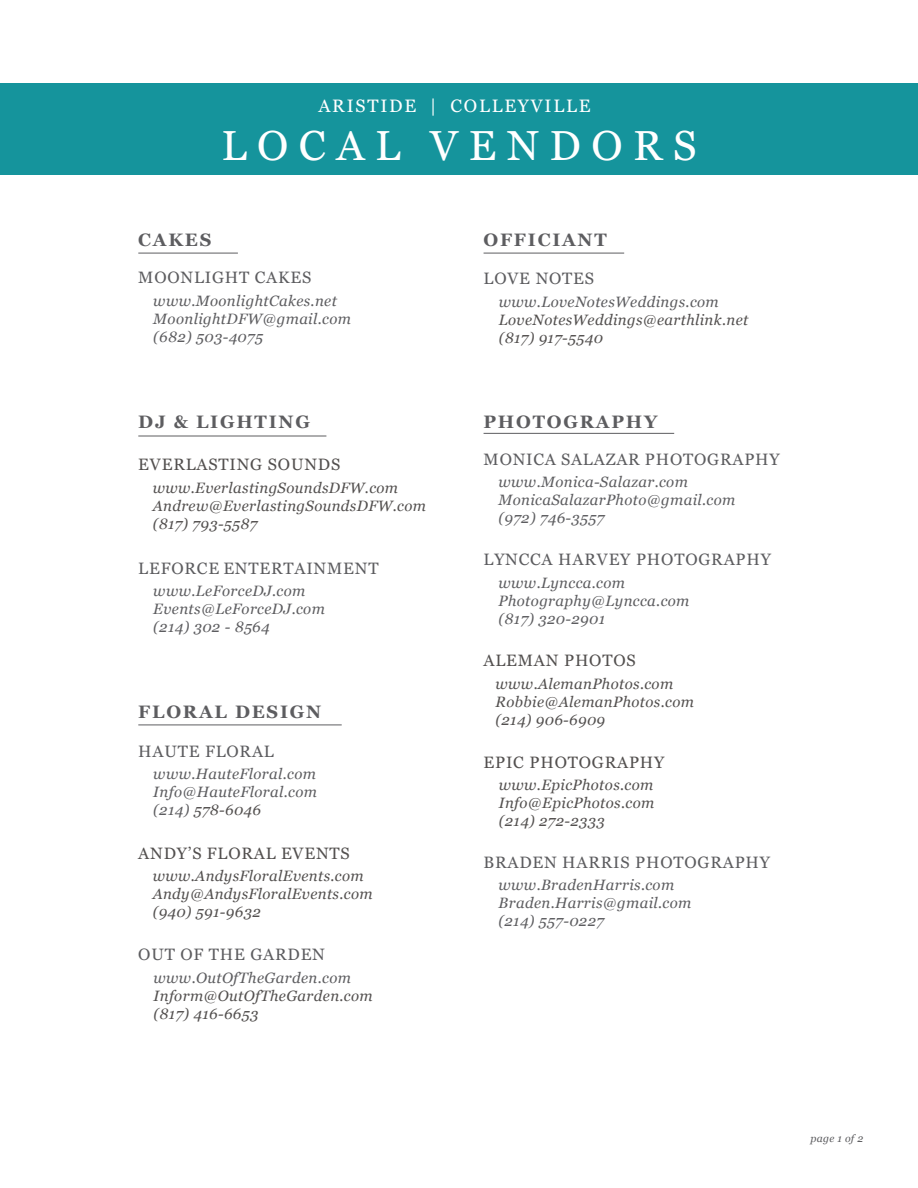
<style>
.page{position:relative;width:918px;height:1188px;background:#fff}
.page>*{position:absolute;margin:0;border:0;box-sizing:border-box;transform-origin:0 0}
.t1{font:42px "Georgia";letter-spacing:.25em;color:#fff}
.t2{font:700 18px "Georgia";letter-spacing:.1em;color:#5d5d60}
.t3{font:18px "Georgia";letter-spacing:.1em;color:#fff}
.t4{font:16.5px "Georgia";letter-spacing:.05em;color:#5d5d60}
.t5{font:16.5px "Georgia";letter-spacing:.05em;color:#53504f}
.t6{font:italic 15px/18px "Georgia";letter-spacing:.025em;color:#5d5d60}
.t7{font:italic 15px/18px "Georgia";letter-spacing:.025em;color:#53504f}
.t8{font:italic 10.5px "Georgia";letter-spacing:.025em;color:#5d5d60}
.s1{color:#53504f}
</style>
<div class="page">
<div style="left:0;top:83px;width:918px;height:92px;background:#15949c"></div>
<hr style="left:138px;top:253px;width:100px;height:1px;background:#5d5d60">
<hr style="left:138px;top:725px;width:204px;height:1px;background:#5d5d60">
<hr style="left:138px;top:436px;width:188px;height:1px;background:#5d5d60">
<hr style="left:484px;top:253px;width:140px;height:1px;background:#5d5d60">
<hr style="left:484px;top:433px;width:190px;height:1px;background:#5d5d60">
<p class="t3" style="left:318px;top:93px;width:274px">ARISTIDE | COLLEYVILLE</p>
<h1 class="t1" style="left:221px;top:115px;width:477px">LOCAL VENDORS</h1>
<p class="t2" style="left:138px;top:226px;width:75px">CAKES</p>
<p class="t4" style="left:138px;top:266px;width:174px">MOONLIGHT CAKES</p>
<p class="t6" style="left:153px;top:291px;width:199px">www.MoonlightCakes.net<br>MoonlightDFW@gmail.com (682) 503-4075</p>
<p class="t2" style="left:138px;top:408px;width:173px">DJ &amp; LIGHTING</p>
<p class="t5" style="left:138px;top:453px;width:203px">EVERLASTING SOUNDS</p>
<p class="t7" style="left:153px;top:478px;width:275px">www.EverlastingSoundsDFW.com<br>Andrew@EverlastingSoundsDFW.com (817) 793-5587</p>
<p class="t4" style="left:138px;top:556px;width:242px">LEFORCE ENTERTAINMENT</p>
<p class="t6" style="left:153px;top:582px;width:173px">www.LeForceDJ.com<br>Events@LeForceDJ.com (214) 302 - 8564</p>
<p class="t2" style="left:138px;top:698px;width:185px">FLORAL DESIGN</p>
<p class="t4" style="left:138px;top:739px;width:137px">HAUTE FLORAL</p>
<p class="t6" style="left:153px;top:765px;width:165px;text-align:justify">www.HauteFloral.com Info@HauteFloral.com (214) <span class="s1">578-6046</span></p>
<p class="t5" style="left:138px;top:841px;width:213px">ANDY’S FLORAL EVENTS</p>
<p class="t7" style="left:153px;top:866px;width:221px">www.AndysFloralEvents.com<br>Andy@AndysFloralEvents.com (940) 591-9632</p>
<p class="t4" style="left:138px;top:942px;width:188px">OUT OF THE GARDEN</p>
<p class="t6" style="left:154px;top:968px;width:199px">www.OutOfTheGarden.com</p>
<p class="t7" style="left:154px;top:986px;width:221px">Inform@OutOfTheGarden.com (817) 416-6653</p>
<p class="t2" style="left:484px;top:226px;width:125px">OFFICIANT</p>
<p class="t4" style="left:484px;top:266px;width:112px">LOVE NOTES</p>
<p class="t6" style="left:499px;top:292px;width:222px">www.LoveNotesWeddings.com</p>
<p class="t7" style="left:499px;top:310px;width:251px">LoveNotesWeddings@earthlink.net (817) 917-5540</p>
<p class="t2" style="left:484px;top:408px;width:175px">PHOTOGRAPHY</p>
<p class="t4" style="left:484px;top:447px;width:298px">MONICA SALAZAR PHOTOGRAPHY</p>
<p class="t6" style="left:499px;top:472px;width:238px">www.Monica-Salazar.com<br>MonicaSalazarPhoto@gmail.com (972) 746-3557</p>
<p class="t4" style="left:484px;top:548px;width:289px">LYNCCA HARVEY PHOTOGRAPHY</p>
<p class="t6" style="left:499px;top:573px;width:192px">www.Lyncca.com<br>Photography@Lyncca.com (817) 320-2901</p>
<p class="t5" style="left:484px;top:648px;width:154px">ALEMAN PHOTOS</p>
<p class="t7" style="left:496px;top:674px;width:200px">www.AlemanPhotos.com<br>Robbie@AlemanPhotos.com (214) 906-6909</p>
<p class="t5" style="left:484px;top:751px;width:182px">EPIC PHOTOGRAPHY</p>
<p class="t7" style="left:499px;top:775px;width:157px;text-align:justify">www.EpicPhotos.com Info@EpicPhotos.com (214) 272-2333</p>
<p class="t4" style="left:484px;top:850px;width:288px">BRADEN HARRIS PHOTOGRAPHY</p>
<p class="t6" style="left:499px;top:876px;width:194px">www.BradenHarris.com<br>Braden.Harris@gmail.com (214) 557-0227</p>
<p class="t8" style="left:811px;top:1131px;width:54px">page 1 of 2</p>
</div>
